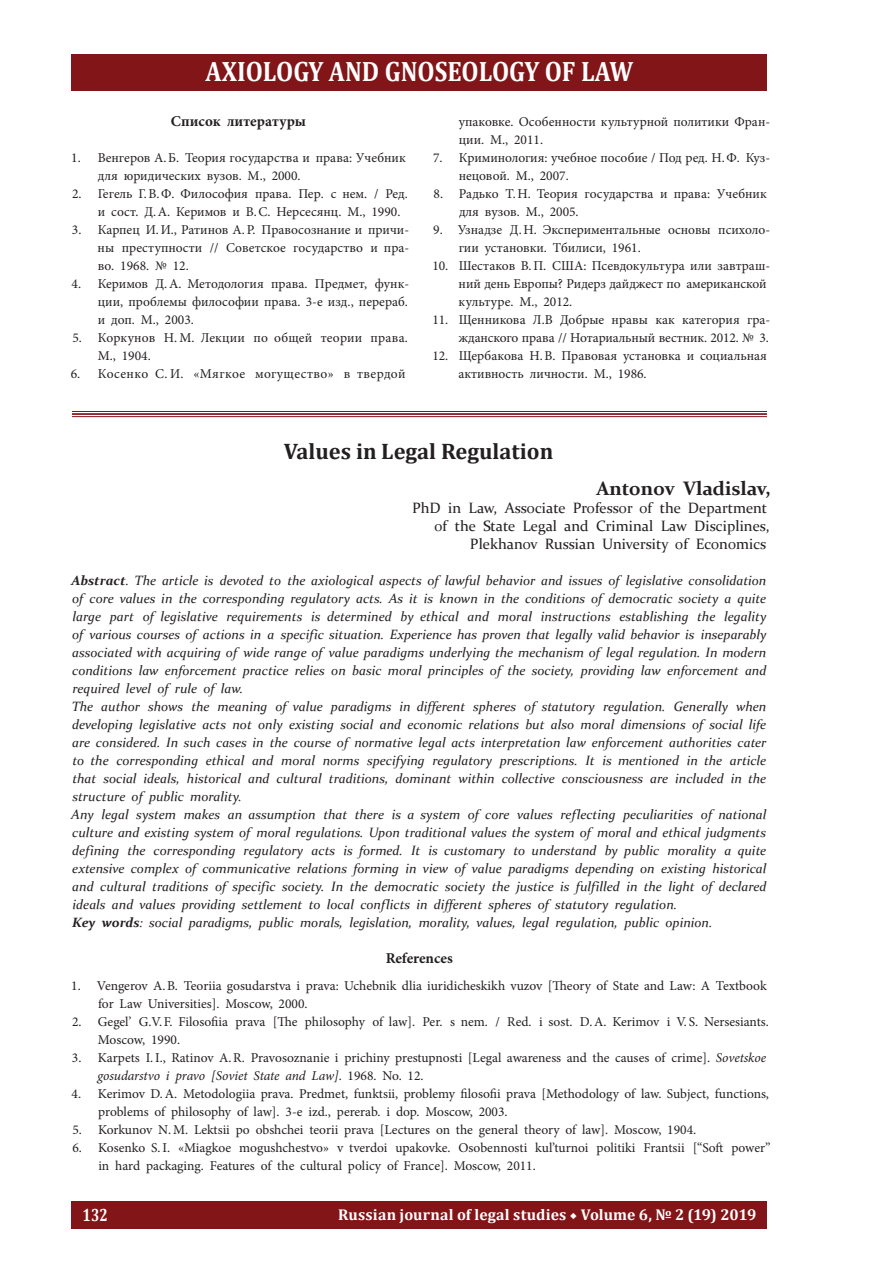
<style>
.page{position:relative;width:893px;height:1263px;background:#fff}
.page>*{position:absolute;margin:0;border:0;box-sizing:border-box;transform-origin:0 0}
.t1{font:700 28.2px "Cambria";color:#fff;scale:.88 1}
.t2{font:700 22.5px "Cambria";color:#231f20}
.t3{font:700 19.5px "Constantia";color:#231f20}
.t4{font:700 17.85px "Cambria";color:#fff;scale:.8 1}
.t5{font:700 15.6px "Cambria";letter-spacing:.01em;color:#fff}
.t6{font:15px/18px "Constantia";color:#231f20;text-align:right}
.t7{font:700 15px "Minion Pro";color:#231f20}
.t8{font:italic 13.5px/18px "Constantia";color:#231f20}
.t9{font:13.5px/18px "Minion Pro";color:#231f20}
.t10{font:13.5px "Minion Pro";letter-spacing:.03em;color:#231f20}
.s1{font-weight:700}
.s2{font-style:italic}
.s3{font-family:"Minion Pro";font-weight:400}
</style>
<div class="page">
<div style="left:72px;top:1202px;width:695px;height:27px;background:#811518"></div>
<div style="left:72px;top:54px;width:695px;height:36px;background:#811518"></div>
<hr style="left:72px;top:411px;width:695px;height:1px;background:#811518">
<hr style="left:72px;top:413px;width:695px;height:2px;background:#811518">
<hr style="left:72px;top:416px;width:695px;height:1px;background:#811518">
<h1 class="t1" style="left:206px;top:51px;width:488px">AXIOLOGY AND GNOSEOLOGY OF LAW</h1>
<p class="t7" style="left:171px;top:111px;width:137px">Список литературы</p>
<p class="t9" style="left:98px;top:149px;width:309px;text-indent:-27px">1. Венгеров А.Б. Теория государства и права: Учебник для юридических вузов. М., 2000.</p>
<p class="t9" style="left:98px;top:185px;width:312px;text-indent:-26px">2. Гегель Г.В.Ф. Философия права. Пер. с нем. / Ред. и сост. Д.А. Керимов и В.С. Нерсесянц. М., 1990.</p>
<p class="t9" style="left:98px;top:221px;width:313px;text-align:justify;text-indent:-26px">3. Карпец И.И., Ратинов А.Р. Правосознание и причи&shy;ны преступности // Советское государство и пра&shy;во. 1968. № 12.</p>
<p class="t9" style="left:98px;top:275px;width:313px;text-align:justify;text-indent:-26px">4. Керимов Д.А. Методология права. Предмет, функ&shy;ции, проблемы философии права. 3-е изд., перераб. и доп. М., 2003.</p>
<p class="t9" style="left:98px;top:329px;width:312px;text-indent:-25px">5. Коркунов Н. М. Лекции по общей теории права.<br>М., 1904.</p>
<p class="t10" style="left:71px;top:365px;width:336px">6. Косенко С. И. «Мягкое могущество» в твердой</p>
<p class="t9" style="left:459px;top:113px;width:313px">упаковке. Особенности культурной политики Фран&shy;ции. М., 2011.</p>
<p class="t9" style="left:459px;top:149px;width:313px;text-indent:-25px">7. Криминология: учебное пособие / Под ред. Н.Ф. Куз&shy;нецовой. М., 2007.</p>
<p class="t9" style="left:459px;top:185px;width:309px;text-indent:-25px">8. Радько Т.Н. Теория государства и права: Учебник для вузов. М., 2005.</p>
<p class="t9" style="left:459px;top:221px;width:313px;text-indent:-25px">9. Узнадзе Д.Н. Экспериментальные основы психоло&shy;гии установки. Тбилиси, 1961.</p>
<p class="t9" style="left:459px;top:257px;width:313px;text-indent:-26px">10. Шестаков В.П. США: Псевдокультура или завтраш&shy;ний день Европы? Ридерз дайджест по американской культуре. М., 2012.</p>
<p class="t9" style="left:432px;top:311px;width:339px;text-align:right">11. Щенникова Л.В Добрые нравы как категория гра&shy;жданского права // Нотариальный вестник. 2012. № 3.</p>
<p class="t9" style="left:458px;top:347px;width:310px;text-indent:-26px">12. Щербакова Н.В. Правовая установка и социальная активность личности. М., 1986.</p>
<h2 class="t2" style="left:284px;top:435px;width:271px">Values in Legal Regulation</h2>
<h3 class="t3" style="left:596px;top:475px;width:176px">Antonov Vladislav,</h3>
<p class="t6" style="left:412px;top:498px;width:359px">PhD in Law, Associate Professor of the Department of the State Legal and Criminal Law Disciplines,<br>Plekhanov Russian University of Economics</p>
<p class="t8" style="left:71px;top:571px;width:697px"><span class="s1">Abstract</span>. The article is devoted to the axiological aspects of lawful behavior and issues of legislative consolidation of core values in the corresponding regulatory acts. As it is known in the conditions of democratic society a quite large part of legislative requirements is determined by ethical and moral instructions establishing the legality of various courses of actions in a specific situation. Experience has proven that legally valid behavior is inseparably associated with acquiring of wide range of value paradigms underlying the mechanism of legal regulation. In modern conditions law enforcement practice relies on basic moral principles of the society, providing law enforcement and required level of rule of law.<br>The author shows the meaning of value paradigms in different spheres of statutory regulation. Generally when developing legislative acts not only existing social and economic relations but also moral dimensions of social life are considered. In such cases in the course of normative legal acts interpretation law enforcement authorities cater to the corresponding ethical and moral norms specifying regulatory prescriptions. It is mentioned in the article that social ideals, historical and cultural traditions, dominant within collective consciousness are included in the structure of public morality.<br>Any legal system makes an assumption that there is a system of core values reflecting peculiarities of national culture and existing system of moral regulations. Upon traditional values the system of moral and ethical judgments defining the corresponding regulatory acts is formed. It is customary to understand by public morality a quite extensive complex of communicative relations forming in view of value paradigms depending on existing historical and cultural traditions of specific society. In the democratic society the justice is fulfilled in the light of declared ideals and values providing settlement to local conflicts in different spheres of statutory regulation.<br><span class="s1">Key words</span>: social paradigms, public morals, legislation, morality, values, legal regulation, public opinion.</p>
<p class="t7" style="left:386px;top:948px;width:69px">References</p>
<p class="t9" style="left:98px;top:977px;width:670px;text-indent:-27px">1. Vengerov A.B. Teoriia gosudarstva i prava: Uchebnik dlia iuridicheskikh vuzov [Theory of State and Law: A Textbook for Law Universities]. Moscow, 2000.</p>
<p class="t9" style="left:98px;top:1013px;width:672px;text-indent:-26px">2. Gegel’ G.V.F. Filosofiia prava [The philosophy of law]. Per. s nem. / Red. i sost. D.A. Kerimov i V. S. Nersesiants.<br>Moscow, 1990.</p>
<p class="t9" style="left:98px;top:1049px;width:670px;text-indent:-26px">3. Karpets I.I., Ratinov A.R. Pravosoznanie i prichiny prestupnosti [Legal awareness and the causes of crime]. <span class="s2">Sovetskoe gosudarstvo i pravo [Soviet State and Law]</span>. 1968. No. 12.</p>
<p class="t9" style="left:98px;top:1085px;width:672px;text-indent:-27px">4. Kerimov D.A. Metodologiia prava. Predmet, funktsii, problemy filosofii prava [Methodology of law. Subject, functions, problems of philosophy of law]. 3-e izd., pererab. i dop. Moscow, 2003.</p>
<p class="t9" style="left:72px;top:1121px;width:625px">5. Korkunov N.M. Lektsii po obshchei teorii prava [Lectures on the general theory of law]. Moscow, 1904.</p>
<p class="t9" style="left:98px;top:1139px;width:674px;text-indent:-26px">6. Kosenko S.I. «Miagkoe mogushchestvo» v tverdoi upakovke. Osobennosti kul’turnoi politiki Frantsii [“Soft power” in hard packaging. Features of the cultural policy of France]. Moscow, 2011.</p>
<h3 class="t4" style="left:83px;top:1202px;width:33px">132</h3>
<p class="t5" style="left:338px;top:1203px;width:420px">Russian journal of legal studies <span class="s3">◆</span> Volume 6, № 2 (19) 2019</p>
</div>
